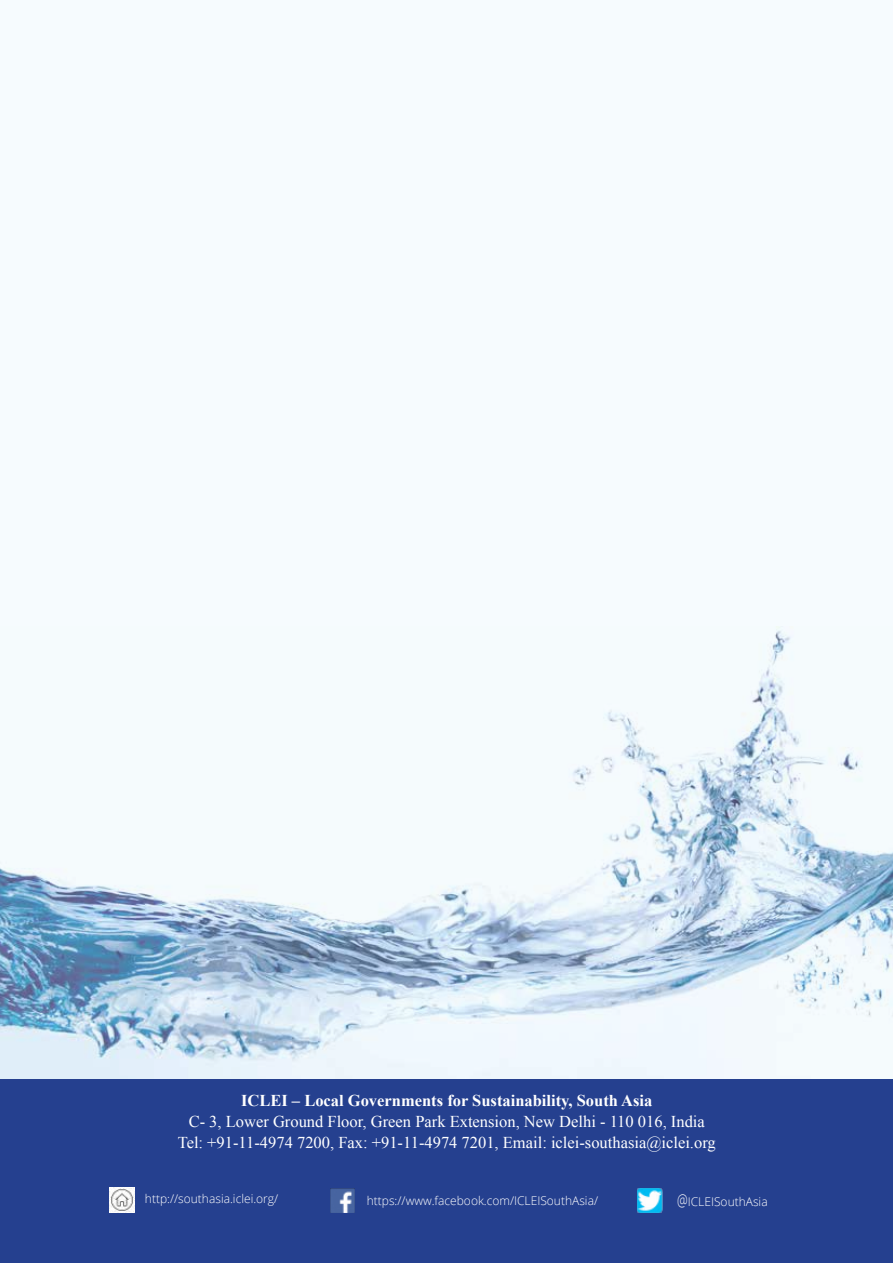
<style>
.page{position:relative;width:893px;height:1263px;background:#fff}
.page>*{position:absolute;margin:0;border:0;box-sizing:border-box;transform-origin:0 0}
.t1{font:16.5px/21px "Times New Roman";color:#fff;text-align:center}
.t2{font:700 16.5px "Times New Roman";color:#fff}
.t3{font:300 12px "Open Sans";color:#fff}
.s1{font-size:16.35px}
</style>
<div class="page">
<div style="left:0;top:1078px;width:893px;height:185px;background:#25408f"></div>
<img style="left:330px;top:1188px;width:25px;height:25px">
<img style="left:109px;top:1188px;width:26px;height:25px">
<img style="left:638px;top:1188px;width:24px;height:25px">
<svg style="left:0;top:626px;width:893px;height:453px;fill:#f5fbfd"></svg>
<p class="t2" style="left:241px;top:1089px;width:413px">ICLEI – Local Governments for Sustainability, South Asia</p>
<p class="t1" style="left:178px;top:1110px;width:539px">C- 3, Lower Ground Floor, Green Park Extension, New Delhi - 110 016, India<br>Tel: +91-11-4974 7200, Fax: +91-11-4974 7201, Email: iclei-southasia@iclei.org</p>
<p class="t3" style="left:145px;top:1190px;width:135px">http://southasia.iclei.org/</p>
<p class="t3" style="left:367px;top:1192px;width:233px">https://www.facebook.com/ICLEISouthAsia/</p>
<p class="t3" style="left:677px;top:1194px;width:92px"><span class="s1">@</span>ICLEISouthAsia</p>
</div>
